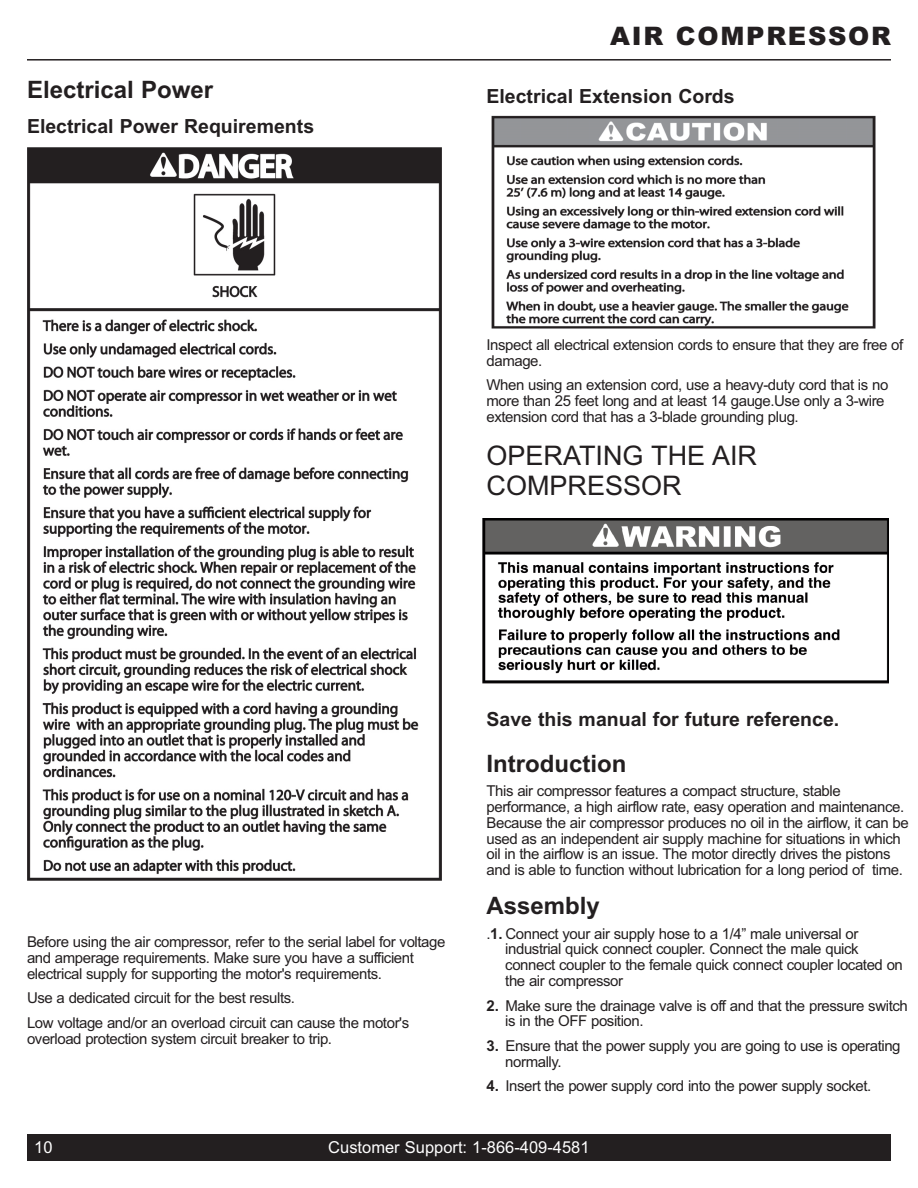
<style>
.page{position:relative;width:918px;height:1188px;background:#fff}
.page>*{position:absolute;margin:0;border:0;box-sizing:border-box;transform-origin:0 0}
.t1{font:27px/30px "Arial";color:#231f20}
.t2{font:900 25.5px "Arial";letter-spacing:.065em;color:#231f20}
.t3{font:700 24px "Arial";color:#231f20}
.t4{font:700 19.5px "Arial";color:#231f20}
.t5{font:16.5px "Arial";color:#fff}
.t6{font:15px/15.8px "Arial";letter-spacing:-.03em;color:#231f20}
.s1{font-weight:700}
</style>
<div class="page">
<div style="left:27px;top:1134px;width:864px;height:27px;background:#231f20"></div>
<hr style="left:27px;top:59px;width:864px;height:2px;background:#231f20">
<img style="left:483px;top:519px;width:406px;height:165px">
<img style="left:27px;top:148px;width:414px;height:733px">
<img style="left:491px;top:115px;width:385px;height:214px">
<h3 class="t3" style="left:27px;top:81px;width:188px">Electrical Power</h3>
<h3 class="t4" style="left:27px;top:119px;width:289px">Electrical Power Requirements</h3>
<h2 class="t2" style="left:610px;top:22px;width:282px">AIR COMPRESSOR</h2>
<h3 class="t4" style="left:487px;top:89px;width:250px">Electrical Extension Cords</h3>
<p class="t6" style="left:487px;top:338px;width:418px">Inspect all electrical extension cords to ensure that they are free of damage.</p>
<p class="t6" style="left:487px;top:379px;width:403px">When using an extension cord, use a heavy-duty cord that is no more than 25 feet long and at least 14 gauge.Use only a 3-wire extension cord that has a 3-blade grounding plug.</p>
<h1 class="t1" style="left:487px;top:443px;width:272px">OPERATING THE AIR<br>COMPRESSOR</h1>
<p class="t6" style="left:27px;top:935px;width:420px">Before using the air compressor, refer to the serial label for voltage and amperage requirements. Make sure you have a sufficient electrical supply for supporting the motor's requirements.</p>
<p class="t6" style="left:27px;top:987px;width:384px;line-height:24.6px">Use a dedicated circuit for the best results.<br>Low voltage and/or an overload circuit can cause the motor's</p>
<p class="t6" style="left:27px;top:1032px;width:307px">overload protection system circuit breaker to trip.</p>
<h3 class="t4" style="left:487px;top:712px;width:354px">Save this manual for future reference.</h3>
<h3 class="t3" style="left:487px;top:755px;width:141px">Introduction</h3>
<p class="t6" style="left:487px;top:785px;width:424px">This air compressor features a compact structure, stable performance, a high airflow rate, easy operation and maintenance.<br>Because the air compressor produces no oil in the airflow, it can be used as an independent air supply machine for situations in which oil in the airflow is an issue. The motor directly drives the pistons and is able to function without lubrication for a long period of time.</p>
<h3 class="t3" style="left:487px;top:897px;width:115px">Assembly</h3>
<p class="t6" style="left:505px;top:927px;width:399px;text-indent:-19px">.<span class="s1">1.</span> Connect your air supply hose to a 1/4” male universal or industrial quick connect coupler. Connect the male quick connect coupler to the female quick connect coupler located on the air compressor</p>
<p class="t6" style="left:505px;top:999px;width:404px;text-indent:-19px"><span class="s1">2.</span> Make sure the drainage valve is off and that the pressure switch is in the OFF position.</p>
<p class="t6" style="left:505px;top:1039px;width:397px;text-indent:-19px"><span class="s1">3.</span> Ensure that the power supply you are going to use is operating normally.</p>
<p class="t6" style="left:487px;top:1080px;width:386px"><span class="s1">4.</span> Insert the power supply cord into the power supply socket.</p>
<p class="t5" style="left:34px;top:1141px;width:20px">10</p>
<p class="t5" style="left:328px;top:1141px;width:263px">Customer Support: 1-866-409-4581</p>
</div>
